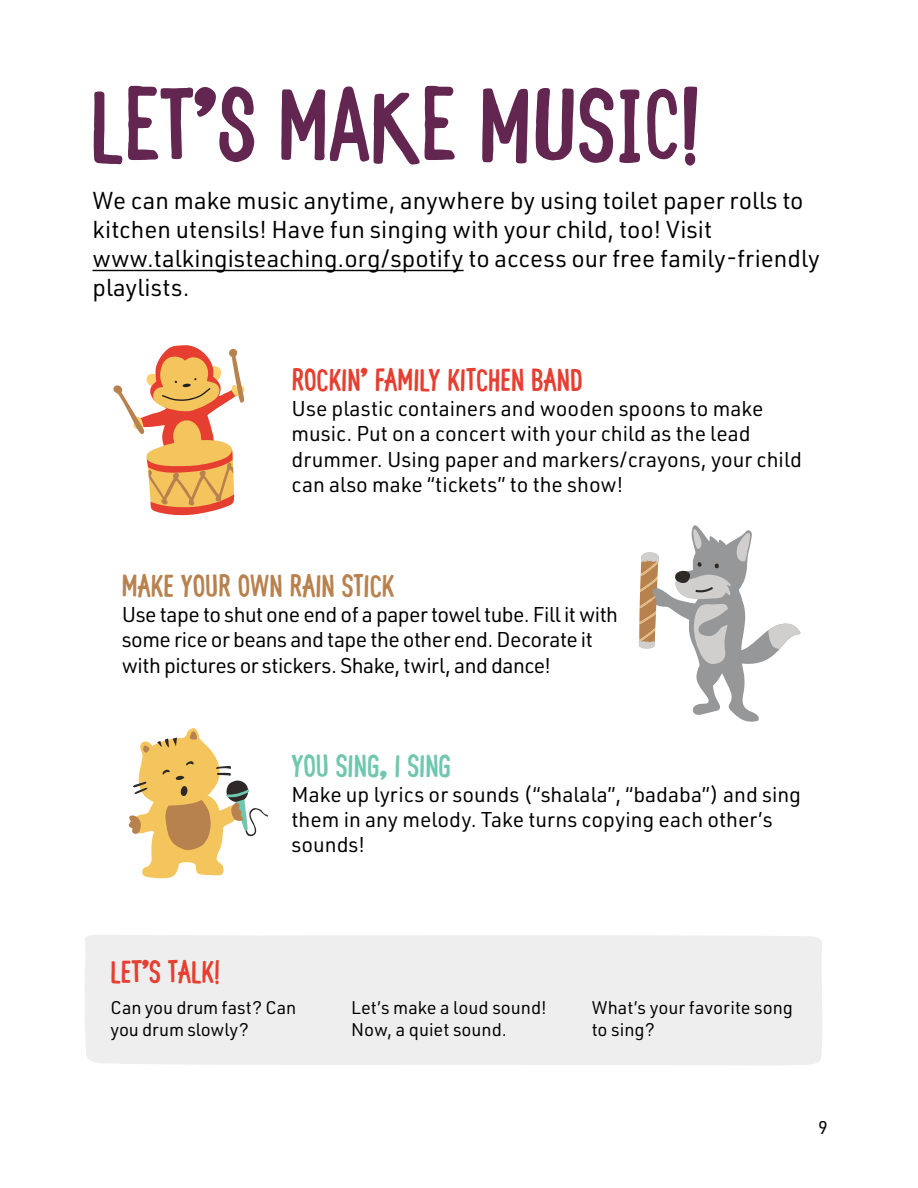
<style>
.page{position:relative;width:918px;height:1188px;background:#fff}
.page>*{position:absolute;margin:0;border:0;box-sizing:border-box;transform-origin:0 0}
.t1{font:97.5px "TRS Hand F Bold";color:#622650}
.t2{font:30px "TRS Hand F Bold";color:#e63e30}
.t3{font:30px "TRS Hand F Bold";color:#b8824f}
.t4{font:30px "TRS Hand F Bold";color:#70c7af}
.t5{font:24px/28.8px "URWDIN";color:#000}
.t6{font:21px/25.2px "URWDIN";color:#000}
.t7{font:21px/25.2px "URWDIN";letter-spacing:-.025em;color:#000}
.t8{font:18px/21.6px "URWDIN";color:#000}
</style>
<div class="page">
<div style="left:85px;top:935px;width:737px;height:130px;background:#eee"></div>
<hr style="left:93px;top:270px;width:371px;height:1px;background:#000">
<svg style="left:113px;top:345px;width:132px;height:171px"></svg>
<svg style="left:128px;top:728px;width:140px;height:151px"></svg>
<svg style="left:639px;top:525px;width:162px;height:197px"></svg>
<h1 class="t1" style="left:90px;top:68px;width:613px">LET’S MAKE MUSIC!</h1>
<p class="t5" style="left:93px;top:186px;width:729px">We can make music anytime, anywhere by using toilet paper rolls to kitchen utensils! Have fun singing with your child, too! Visit www.talkingisteaching.org/spotify to access our free family-friendly playlists.</p>
<h2 class="t2" style="left:292px;top:362px;width:292px">ROCKIN’ FAMILY KITCHEN BAND</h2>
<p class="t6" style="left:292px;top:396px;width:512px">Use plastic containers and wooden spoons to make music. Put on a concert with your child as the lead drummer. Using paper and markers/crayons, your child can also make “tickets” to the show!</p>
<h2 class="t3" style="left:122px;top:568px;width:274px">MAKE YOUR OWN RAIN STICK</h2>
<p class="t7" style="left:122px;top:601px;width:498px">Use tape to shut one end of a paper towel tube. Fill it with some rice or beans and tape the other end. Decorate it with pictures or stickers. Shake, twirl, and dance!</p>
<h2 class="t4" style="left:292px;top:748px;width:161px">YOU SING, I SING</h2>
<p class="t6" style="left:292px;top:781px;width:511px">Make up lyrics or sounds (“shalala”, “badaba”) and sing them in any melody. Take turns copying each other’s sounds!</p>
<h2 class="t2" style="left:111px;top:953px;width:111px">LET’S TALK!</h2>
<p class="t8" style="left:111px;top:996px;width:187px">Can you drum fast? Can you drum slowly?</p>
<p class="t8" style="left:351px;top:996px;width:197px">Let’s make a loud sound!<br>Now, a quiet sound.</p>
<p class="t8" style="left:592px;top:996px;width:203px">What’s your favorite song to sing?</p>
<p class="t8" style="left:818px;top:1116px;width:11px">9</p>
</div>
